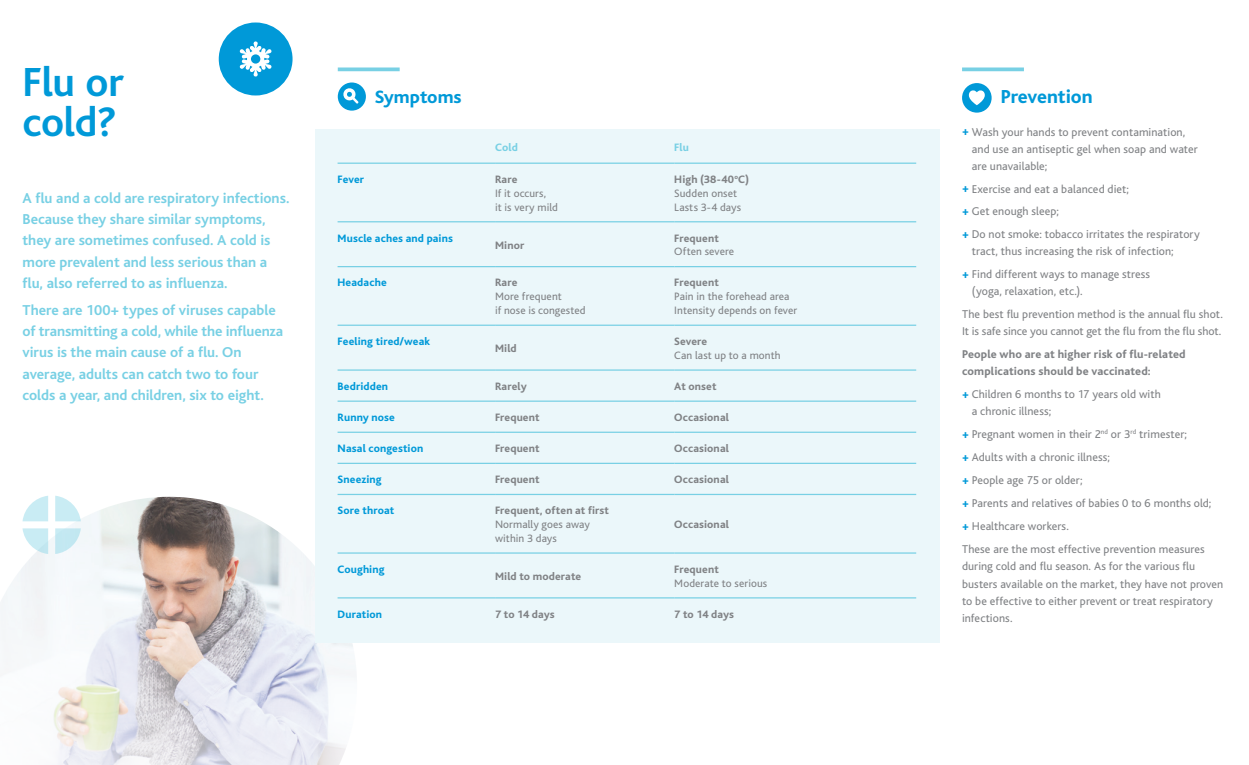
<style>
.page{position:relative;width:1249px;height:765px;background:#fff}
.page>*{position:absolute;margin:0;border:0;box-sizing:border-box;transform-origin:0 0}
.t1{font:700 42.5px/40px "Bliss";letter-spacing:-.01em;color:#0099d8}
.t2{font:800 19.75px "Bliss";letter-spacing:-.01em;color:#0099d8}
.t3{font:800 18.75px "Bliss";letter-spacing:.005em;color:#0099d8}
.t4{font:700 15px/21.2px "Bliss";color:#78d0e4}
.t5{font:11.88px/17.1px "Bliss";letter-spacing:.005em;color:#808285}
.t6{font:800 11.88px/17.1px "Bliss";letter-spacing:.01em;color:#808285}
.t7{font:11.25px/13.8px "Bliss";letter-spacing:.01em;color:#808285}
.t8{font:800 11.25px "Bliss";letter-spacing:.01em;color:#808285}
.t9{font:800 11.25px "Bliss";letter-spacing:.01em;color:#0099d8}
.t10{font:800 11.25px "Bliss";letter-spacing:.005em;color:#78d0e4}
.s1{font-weight:800}
.s2{font-weight:800;color:#0099d8}
</style>
<div class="page">
<img style="left:0;top:497px;width:356px;height:268px">
<div style="left:315px;top:129px;width:624px;height:514px;background:#ebf7fa"></div>
<div style="left:962px;top:83px;width:29px;height:30px;background:#0099d8;border-radius:50%"></div>
<svg style="left:969px;top:90px;width:16px;height:15px"></svg>
<hr style="left:962px;top:68px;width:62px;height:3px;background:#78d0e4">
<hr style="left:338px;top:163px;width:157px;height:1px;background:#78d0e4">
<hr style="left:495px;top:163px;width:179px;height:1px;background:#78d0e4">
<hr style="left:674px;top:163px;width:242px;height:1px;background:#78d0e4">
<hr style="left:338px;top:221px;width:157px;height:1px;background:#78d0e4">
<hr style="left:495px;top:221px;width:179px;height:1px;background:#78d0e4">
<hr style="left:674px;top:221px;width:242px;height:1px;background:#78d0e4">
<hr style="left:338px;top:266px;width:157px;height:1px;background:#78d0e4">
<hr style="left:495px;top:266px;width:179px;height:1px;background:#78d0e4">
<hr style="left:674px;top:266px;width:242px;height:1px;background:#78d0e4">
<hr style="left:338px;top:325px;width:157px;height:1px;background:#78d0e4">
<hr style="left:495px;top:325px;width:179px;height:1px;background:#78d0e4">
<hr style="left:674px;top:325px;width:242px;height:1px;background:#78d0e4">
<hr style="left:338px;top:369px;width:157px;height:2px;background:#78d0e4">
<hr style="left:495px;top:369px;width:179px;height:2px;background:#78d0e4">
<hr style="left:674px;top:369px;width:242px;height:2px;background:#78d0e4">
<hr style="left:338px;top:401px;width:157px;height:1px;background:#78d0e4">
<hr style="left:495px;top:401px;width:179px;height:1px;background:#78d0e4">
<hr style="left:674px;top:401px;width:242px;height:1px;background:#78d0e4">
<hr style="left:338px;top:432px;width:157px;height:1px;background:#78d0e4">
<hr style="left:495px;top:432px;width:179px;height:1px;background:#78d0e4">
<hr style="left:674px;top:432px;width:242px;height:1px;background:#78d0e4">
<hr style="left:338px;top:463px;width:157px;height:1px;background:#78d0e4">
<hr style="left:495px;top:463px;width:179px;height:1px;background:#78d0e4">
<hr style="left:674px;top:463px;width:242px;height:1px;background:#78d0e4">
<hr style="left:338px;top:494px;width:157px;height:1px;background:#78d0e4">
<hr style="left:495px;top:494px;width:179px;height:1px;background:#78d0e4">
<hr style="left:674px;top:494px;width:242px;height:1px;background:#78d0e4">
<hr style="left:338px;top:552px;width:157px;height:2px;background:#78d0e4">
<hr style="left:495px;top:552px;width:179px;height:2px;background:#78d0e4">
<hr style="left:674px;top:552px;width:242px;height:2px;background:#78d0e4">
<hr style="left:338px;top:597px;width:157px;height:2px;background:#78d0e4">
<hr style="left:495px;top:597px;width:179px;height:2px;background:#78d0e4">
<hr style="left:674px;top:597px;width:242px;height:2px;background:#78d0e4">
<div style="left:219px;top:23px;width:73px;height:73px;background:#0099d8;border-radius:50%"></div>
<svg style="left:240px;top:41px;width:32px;height:36px"></svg>
<div style="left:338px;top:82px;width:28px;height:29px;background:#0099d8;border-radius:50%"></div>
<svg style="left:343px;top:88px;width:15px;height:16px"></svg>
<hr style="left:338px;top:68px;width:62px;height:3px;background:#78d0e4">
<svg style="left:55px;top:496px;width:26px;height:25px"></svg>
<svg style="left:22px;top:496px;width:26px;height:25px"></svg>
<svg style="left:55px;top:528px;width:26px;height:26px"></svg>
<svg style="left:22px;top:528px;width:26px;height:26px"></svg>
<p class="t1" style="left:22px;top:63px;width:103px">Flu or cold?</p>
<p class="t4" style="left:22px;top:188px;width:268px">A flu and a cold are respiratory infections.<br>Because they share similar symptoms, they are sometimes confused. A cold is more prevalent and less serious than a flu, also referred to as influenza.</p>
<p class="t4" style="left:22px;top:300px;width:262px">There are 100+ types of viruses capable of transmitting a cold, while the influenza virus is the main cause of a flu. On average, adults can catch two to four colds a year, and children, six to eight.</p>
<p class="t3" style="left:375px;top:87px;width:89px">Symptoms</p>
<p class="t10" style="left:495px;top:141px;width:24px">Cold</p>
<p class="t10" style="left:674px;top:141px;width:16px">Flu</p>
<p class="t9" style="left:338px;top:174px;width:28px">Fever</p>
<p class="t7" style="left:495px;top:173px;width:64px"><span class="s1">Rare<br></span>If it occurs,<br>it is very mild</p>
<p class="t7" style="left:674px;top:173px;width:76px"><span class="s1">High (38-40</span><sup>o</sup><span class="s1">C)<br></span>Sudden onset<br>Lasts 3-4 days</p>
<p class="t9" style="left:338px;top:232px;width:117px">Muscle aches and pains</p>
<p class="t8" style="left:495px;top:239px;width:31px">Minor</p>
<p class="t7" style="left:674px;top:231px;width:61px"><span class="s1">Frequent<br></span>Often severe</p>
<p class="t9" style="left:338px;top:277px;width:51px">Headache</p>
<p class="t7" style="left:495px;top:276px;width:92px"><span class="s1">Rare<br></span>More frequent<br>if nose is congested</p>
<p class="t7" style="left:674px;top:276px;width:124px"><span class="s1">Frequent<br></span>Pain in the forehead area<br>Intensity depends on fever</p>
<p class="t9" style="left:338px;top:336px;width:94px">Feeling tired/weak</p>
<p class="t8" style="left:495px;top:342px;width:23px">Mild</p>
<p class="t7" style="left:674px;top:335px;width:108px"><span class="s1">Severe<br></span>Can last up to a month</p>
<p class="t9" style="left:338px;top:380px;width:52px">Bedridden</p>
<p class="t8" style="left:495px;top:380px;width:33px">Rarely</p>
<p class="t8" style="left:674px;top:380px;width:44px">At onset</p>
<p class="t9" style="left:338px;top:412px;width:59px">Runny nose</p>
<p class="t8" style="left:495px;top:412px;width:46px">Frequent</p>
<p class="t8" style="left:674px;top:412px;width:56px">Occasional</p>
<p class="t9" style="left:338px;top:443px;width:87px">Nasal congestion</p>
<p class="t8" style="left:495px;top:443px;width:46px">Frequent</p>
<p class="t8" style="left:674px;top:443px;width:56px">Occasional</p>
<p class="t9" style="left:338px;top:474px;width:46px">Sneezing</p>
<p class="t8" style="left:495px;top:474px;width:46px">Frequent</p>
<p class="t8" style="left:674px;top:474px;width:56px">Occasional</p>
<p class="t9" style="left:338px;top:505px;width:58px">Sore throat</p>
<p class="t7" style="left:495px;top:504px;width:115px"><span class="s1">Frequent, often at first<br></span>Normally goes away within 3 days</p>
<p class="t8" style="left:674px;top:519px;width:56px">Occasional</p>
<p class="t9" style="left:338px;top:563px;width:49px">Coughing</p>
<p class="t8" style="left:495px;top:570px;width:88px">Mild to moderate</p>
<p class="t7" style="left:674px;top:563px;width:94px"><span class="s1">Frequent<br></span>Moderate to serious</p>
<p class="t9" style="left:338px;top:608px;width:46px">Duration</p>
<p class="t8" style="left:495px;top:608px;width:61px">7 to 14 days</p>
<p class="t8" style="left:674px;top:608px;width:61px">7 to 14 days</p>
<p class="t2" style="left:1001px;top:87px;width:93px">Prevention</p>
<p class="t5" style="left:972px;top:123px;width:227px;text-indent:-10px"><span class="s2">+</span> Wash your hands to prevent contamination, and use an antiseptic gel when soap and water are unavailable;</p>
<p class="t5" style="left:962px;top:180px;width:168px"><span class="s2">+</span> Exercise and eat a balanced diet;</p>
<p class="t5" style="left:962px;top:203px;width:98px"><span class="s2">+</span> Get enough sleep;</p>
<p class="t5" style="left:972px;top:226px;width:229px;text-indent:-10px"><span class="s2">+</span> Do not smoke: tobacco irritates the respiratory tract, thus increasing the risk of infection;</p>
<p class="t5" style="left:972px;top:266px;width:180px;text-indent:-10px"><span class="s2">+</span> Find different ways to manage stress (yoga, relaxation, etc.).</p>
<p class="t5" style="left:962px;top:306px;width:262px">The best flu prevention method is the annual flu shot.<br>It is safe since you cannot get the flu from the flu shot.</p>
<p class="t6" style="left:962px;top:346px;width:225px">People who are at higher risk of flu-related complications should be vaccinated:</p>
<p class="t5" style="left:972px;top:386px;width:190px;text-indent:-10px"><span class="s2">+</span> Children 6 months to 17 years old with a chronic illness;</p>
<p class="t5" style="left:962px;top:426px;width:226px"><span class="s2">+</span> Pregnant women in their 2<sup>nd</sup> or 3<sup>rd</sup> trimester;</p>
<p class="t5" style="left:962px;top:449px;width:149px"><span class="s2">+</span> Adults with a chronic illness;</p>
<p class="t5" style="left:962px;top:472px;width:122px"><span class="s2">+</span> People age 75 or older;</p>
<p class="t5" style="left:962px;top:495px;width:251px"><span class="s2">+</span> Parents and relatives of babies 0 to 6 months old;</p>
<p class="t5" style="left:962px;top:518px;width:108px"><span class="s2">+</span> Healthcare workers.</p>
<p class="t5" style="left:962px;top:541px;width:263px">These are the most effective prevention measures during cold and flu season. As for the various flu busters available on the market, they have not proven to be effective to either prevent or treat respiratory infections.</p>
</div>
